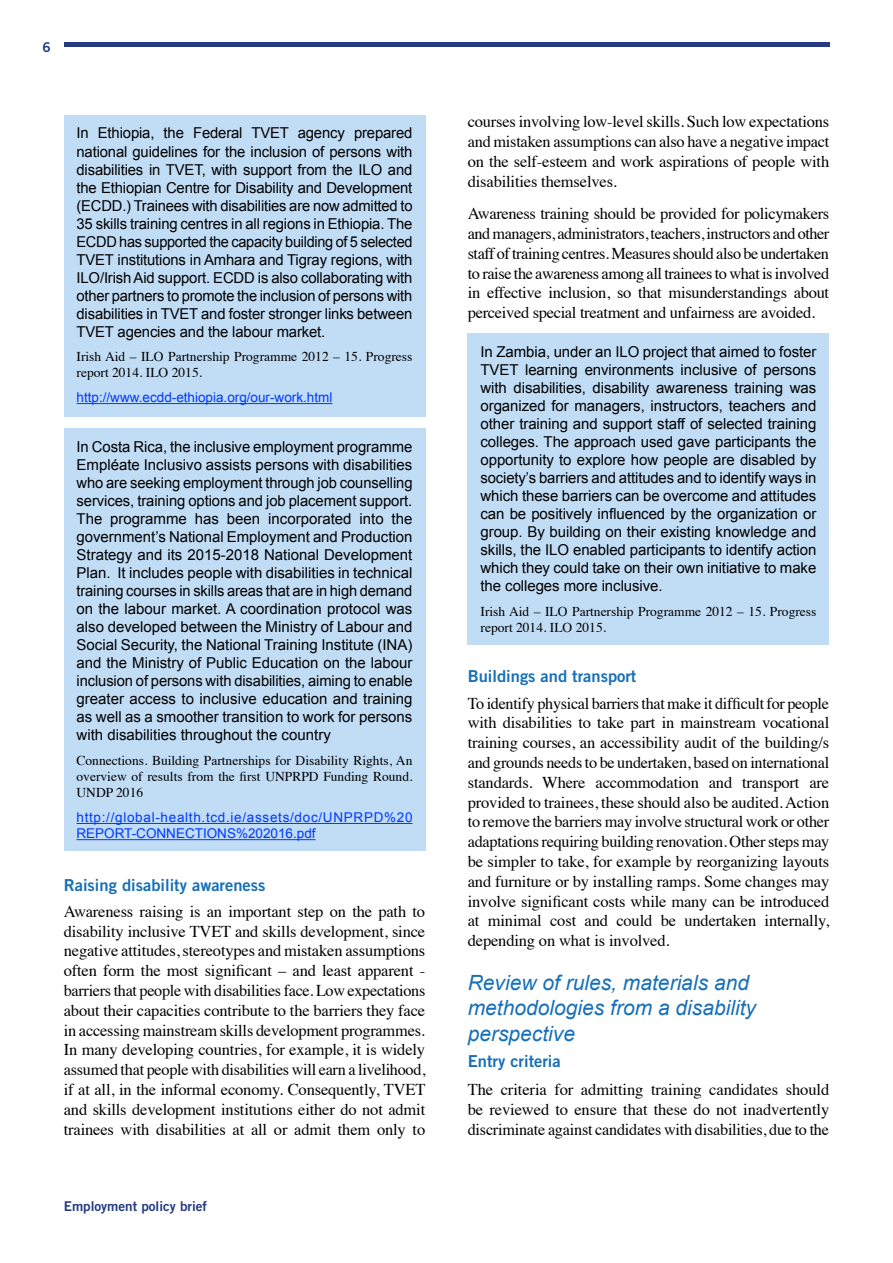
<style>
.page{position:relative;width:893px;height:1263px;background:#fff}
.page>*{position:absolute;margin:0;border:0;box-sizing:border-box;transform-origin:0 0}
.t1{font:italic 21px/25.2px "Arial";color:#1770b8}
.t2{font:16.5px/19.8px "Times";letter-spacing:-.01em;color:#000;text-align:justify}
.t3{font:16.5px "Trade Gothic LT Std Bd 2";color:#1770b8}
.t4{font:15px/18px "Arial";letter-spacing:-.005em;color:#000;text-align:justify}
.t5{font:13.5px/16.2px "Times";color:#000}
.t6{font:13.5px/16.2px "Arial";letter-spacing:.05em;color:#0039ff}
.t7{font:13.5px "Arial";color:#0039ff}
.t8{font:13.5px "Trade Gothic LT Std Bd 2";color:#243a81}
</style>
<div class="page">
<hr style="left:64px;top:43px;width:765px;height:4px;background:#243a81">
<div style="left:64px;top:115px;width:361px;height:302px;background:#c1dcf5"></div>
<hr style="left:77px;top:403px;width:255px;height:1px;background:#0039ff">
<div style="left:64px;top:428px;width:361px;height:423px;background:#c1dcf5"></div>
<hr style="left:77px;top:823px;width:335px;height:1px;background:#0039ff">
<hr style="left:77px;top:839px;width:239px;height:1px;background:#0039ff">
<div style="left:468px;top:333px;width:361px;height:312px;background:#c1dcf5"></div>
<p class="t8" style="left:43px;top:39px;width:10px">6</p>
<p class="t4" style="left:77px;top:124px;width:338px">In Ethiopia, the Federal TVET agency prepared national guidelines for the inclusion of persons with disabilities in TVET, with support from the ILO and the Ethiopian Centre for Disability and Development (ECDD.) Trainees with disabilities are now admitted to 35 skills training centres in all regions in Ethiopia. The ECDD has supported the capacity building of 5 selected TVET institutions in Amhara and Tigray regions, with ILO/Irish Aid support. ECDD is also collaborating with other partners to promote the inclusion of persons with disabilities in TVET and foster stronger links between TVET agencies and the labour market.</p>
<p class="t5" style="left:77px;top:347px;width:337px">Irish Aid – ILO Partnership Programme 2012 – 15. Progress report 2014. ILO 2015.</p>
<p class="t7" style="left:77px;top:389px;width:257px">http://www.ecdd-ethiopia.org/our-work.html</p>
<p class="t4" style="left:77px;top:438px;width:338px">In Costa Rica, the inclusive employment programme Empléate Inclusivo assists persons with disabilities who are seeking employment through job counselling services, training options and job placement support.<br>The programme has been incorporated into the government’s National Employment and Production Strategy and its 2015-2018 National Development Plan. It includes people with disabilities in technical training courses in skills areas that are in high demand on the labour market. A coordination protocol was also developed between the Ministry of Labour and Social Security, the National Training Institute (INA) and the Ministry of Public Education on the labour inclusion of persons with disabilities, aiming to enable greater access to inclusive education and training as well as a smoother transition to work for persons with disabilities throughout the country</p>
<p class="t5" style="left:77px;top:751px;width:337px;text-align:justify">Connections. Building Partnerships for Disability Rights, An overview of results from the first UNPRPD Funding Round.<br>UNDP 2016</p>
<p class="t6" style="left:77px;top:809px;width:338px">http://global-health.tcd.ie/assets/doc/UNPRPD%20<br>REPORT-CONNECTIONS%202016.pdf</p>
<p class="t3" style="left:64px;top:874px;width:203px">Raising disability awareness</p>
<p class="t2" style="left:64px;top:900px;width:363px">Awareness raising is an important step on the path to disability inclusive TVET and skills development, since negative attitudes, stereotypes and mistaken assumptions often form the most significant – and least apparent - barriers that people with disabilities face. Low expectations about their capacities contribute to the barriers they face in accessing mainstream skills development programmes.<br>In many developing countries, for example, it is widely assumed that people with disabilities will earn a livelihood, if at all, in the informal economy. Consequently, TVET and skills development institutions either do not admit trainees with disabilities at all or admit them only to</p>
<p class="t8" style="left:64px;top:1198px;width:145px">Employment policy brief</p>
<p class="t2" style="left:468px;top:110px;width:363px">courses involving low-level skills. Such low expectations and mistaken assumptions can also have a negative impact on the self-esteem and work aspirations of people with disabilities themselves.</p>
<p class="t2" style="left:468px;top:202px;width:363px">Awareness training should be provided for policymakers and managers, administrators, teachers, instructors and other staff of training centres. Measures should also be undertaken to raise the awareness among all trainees to what is involved in effective inclusion, so that misunderstandings about perceived special treatment and unfairness are avoided.</p>
<p class="t4" style="left:480px;top:343px;width:338px">In Zambia, under an ILO project that aimed to foster TVET learning environments inclusive of persons with disabilities, disability awareness training was organized for managers, instructors, teachers and other training and support staff of selected training colleges. The approach used gave participants the opportunity to explore how people are disabled by society’s barriers and attitudes and to identify ways in which these barriers can be overcome and attitudes can be positively influenced by the organization or group. By building on their existing knowledge and skills, the ILO enabled participants to identify action which they could take on their own initiative to make the colleges more inclusive.</p>
<p class="t5" style="left:480px;top:602px;width:337px">Irish Aid – ILO Partnership Programme 2012 – 15. Progress report 2014. ILO 2015.</p>
<p class="t3" style="left:468px;top:665px;width:170px">Buildings and transport</p>
<p class="t2" style="left:468px;top:692px;width:363px">To identify physical barriers that make it difficult for people with disabilities to take part in mainstream vocational training courses, an accessibility audit of the building/s and grounds needs to be undertaken, based on international standards. Where accommodation and transport are provided to trainees, these should also be audited. Action to remove the barriers may involve structural work or other adaptations requiring building renovation. Other steps may be simpler to take, for example by reorganizing layouts and furniture or by installing ramps. Some changes may involve significant costs while many can be introduced at minimal cost and could be undertaken internally, depending on what is involved.</p>
<h1 class="t1" style="left:468px;top:970px;width:290px">Review of rules, materials and methodologies from a disability perspective</h1>
<p class="t3" style="left:468px;top:1050px;width:95px">Entry criteria</p>
<p class="t2" style="left:468px;top:1078px;width:363px">The criteria for admitting training candidates should be reviewed to ensure that these do not inadvertently discriminate against candidates with disabilities, due to the</p>
</div>
